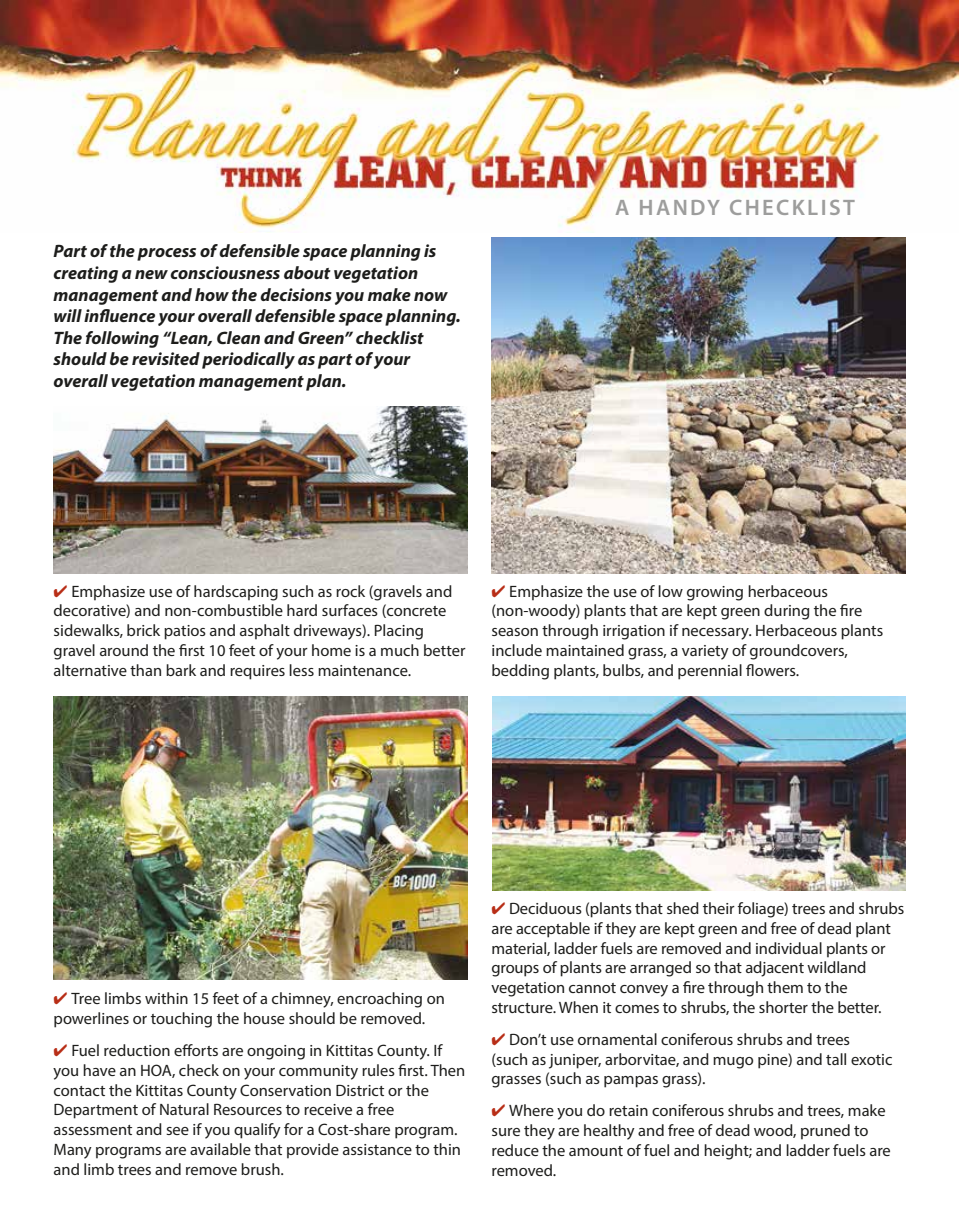
<style>
.page{position:relative;width:959px;height:1229px;background:#fff}
.page>*{position:absolute;margin:0;border:0;box-sizing:border-box;transform-origin:0 0}
.t1{font:600 22.5px "Myriad Pro";letter-spacing:.105em;color:#9d9d9c}
.t2{font:italic 700 18px/21.6px "Myriad Pro";color:#1d1d1b}
.t3{font:16.5px/19.8px "Myriad Pro";color:#1d1d1b}
.s1{color:#b82e17}
</style>
<div class="page">
<img style="left:0;top:0;width:958px;height:232px">
<img style="left:54px;top:406px;width:414px;height:167px">
<img style="left:492px;top:696px;width:413px;height:194px">
<img style="left:54px;top:696px;width:414px;height:283px">
<img style="left:491px;top:237px;width:414px;height:336px">
<p class="t2" style="left:54px;top:242px;width:408px">Part of the process of defensible space planning is creating a new consciousness about vegetation management and how the decisions you make now will influence your overall defensible space planning.<br>The following “Lean, Clean and Green” checklist should be revisited periodically as part of your overall vegetation management plan.</p>
<h1 class="t1" style="left:615px;top:193px;width:241px">A HANDY CHECKLIST</h1>
<p class="t3" style="left:54px;top:582px;width:413px"><span class="s1">✔</span> Emphasize use of hardscaping such as rock (gravels and decorative) and non-combustible hard surfaces (concrete sidewalks, brick patios and asphalt driveways). Placing gravel around the first 10 feet of your home is a much better alternative than bark and requires less maintenance.</p>
<p class="t3" style="left:491px;top:582px;width:393px"><span class="s1">✔</span> Emphasize the use of low growing herbaceous (non-woody) plants that are kept green during the fire season through irrigation if necessary. Herbaceous plants include maintained grass, a variety of groundcovers, bedding plants, bulbs, and perennial flowers.</p>
<p class="t3" style="left:54px;top:990px;width:393px"><span class="s1">✔</span> Tree limbs within 15 feet of a chimney, encroaching on powerlines or touching the house should be removed.</p>
<p class="t3" style="left:54px;top:1042px;width:413px"><span class="s1">✔</span> Fuel reduction efforts are ongoing in Kittitas County. If you have an HOA, check on your community rules first. Then contact the Kittitas County Conservation District or the Department of Natural Resources to receive a free assessment and see if you qualify for a Cost-share program.<br>Many programs are available that provide assistance to thin and limb trees and remove brush.</p>
<p class="t3" style="left:491px;top:900px;width:414px"><span class="s1">✔</span> Deciduous (plants that shed their foliage) trees and shrubs are acceptable if they are kept green and free of dead plant material, ladder fuels are removed and individual plants or groups of plants are arranged so that adjacent wildland vegetation cannot convey a fire through them to the structure. When it comes to shrubs, the shorter the better.</p>
<p class="t3" style="left:491px;top:1030px;width:402px"><span class="s1">✔</span> Don’t use ornamental coniferous shrubs and trees<br>(such as juniper, arborvitae, and mugo pine) and tall exotic grasses (such as pampas grass).</p>
<p class="t3" style="left:491px;top:1102px;width:401px"><span class="s1">✔</span> Where you do retain coniferous shrubs and trees, make sure they are healthy and free of dead wood, pruned to reduce the amount of fuel and height; and ladder fuels are removed.</p>
</div>
